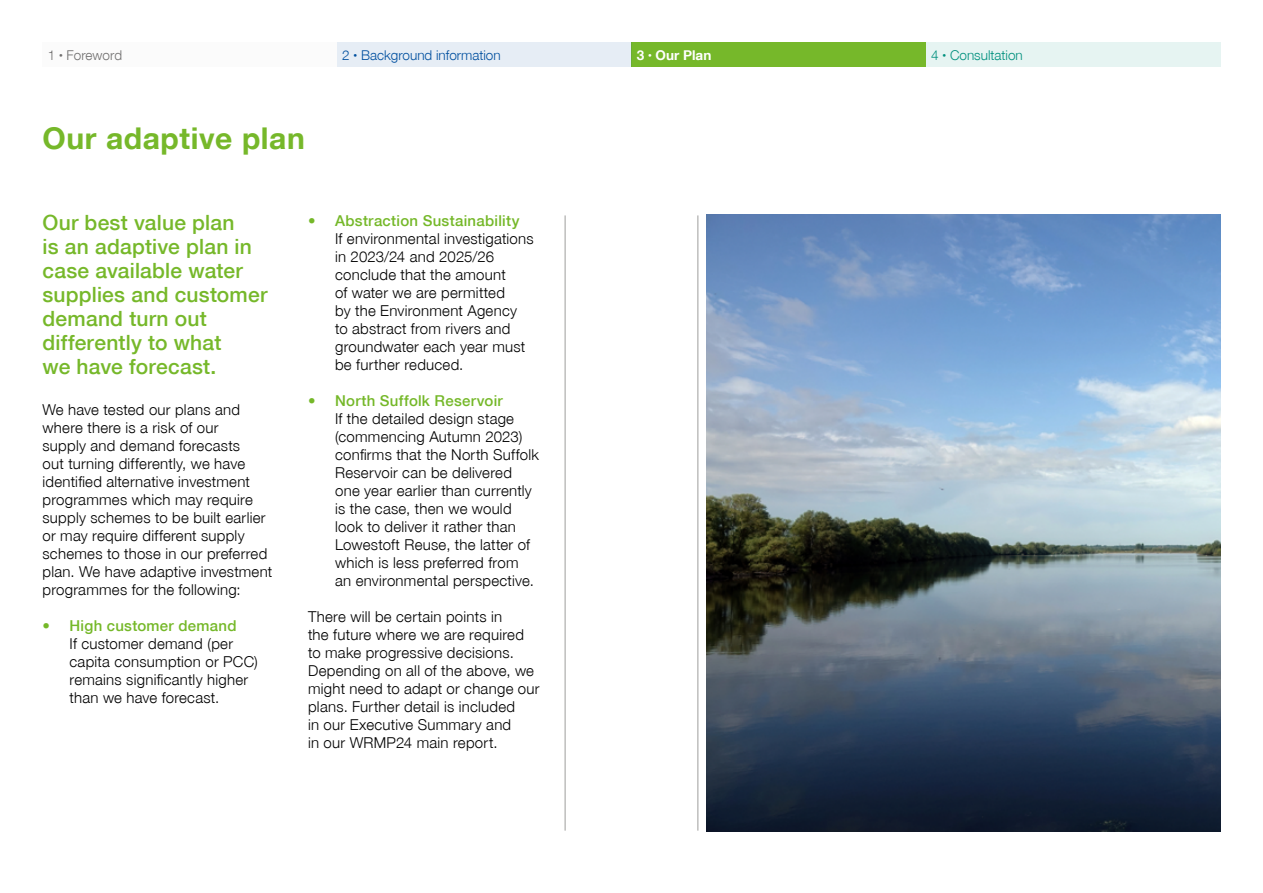
<style>
.page{position:relative;width:1263px;height:893px;background:#fff}
.page>*{position:absolute;margin:0;border:0;box-sizing:border-box;transform-origin:0 0}
.t1{font:30px "Helvetica Neue Bold WHAM";letter-spacing:.02em;color:#76b82a}
.t2{font:21px/24px "Helvetica Neue Medium WHAM";letter-spacing:.01em;color:#76b82a}
.t3{font:15px/18px "Helvetica Neue Light WHAM";letter-spacing:.015em;color:#000}
.t4{font:15px "Helvetica Neue Medium WHAM";letter-spacing:.02em;color:#75b829}
.t5{font:13.5px "Helvetica Neue Light WHAM";color:#004f9f}
.t6{font:13.5px "Helvetica Neue Light WHAM";color:#00907e}
.t7{font:13.5px "Helvetica Neue Light WHAM";color:#706f6f}
.t8{font:13.5px "Helvetica Neue Bold WHAM";color:#fff}
.s1{font-size:7.5px}
.s2{font-family:"Helvetica Neue Ultra Light WHAM";font-size:7.5px}
</style>
<div class="page">
<div style="left:43px;top:43px;width:294px;height:24px;background:#fbfbfb"></div>
<div style="left:631px;top:43px;width:295px;height:24px;background:#76b82a"></div>
<div style="left:926px;top:43px;width:294px;height:24px;background:#e6f4f2"></div>
<div style="left:337px;top:43px;width:294px;height:24px;background:#e6edf5"></div>
<hr style="left:565px;top:215px;width:1px;height:616px;background:#9d9d9c">
<hr style="left:698px;top:215px;width:1px;height:616px;background:#9d9d9c">
<img style="left:707px;top:215px;width:513px;height:616px">
<p class="t7" style="left:48px;top:47px;width:76px">1 <span class="s1">•</span> Foreword</p>
<p class="t5" style="left:342px;top:47px;width:160px">2 <span class="s1">•</span> Background information</p>
<p class="t8" style="left:637px;top:46px;width:76px">3 <span class="s1">•</span> Our Plan</p>
<p class="t6" style="left:931px;top:47px;width:93px">4 <span class="s2">•</span> Consultation</p>
<h1 class="t1" style="left:43px;top:120px;width:264px">Our adaptive plan</h1>
<h2 class="t2" style="left:43px;top:211px;width:226px">Our best value plan<br>is an adaptive plan in case available water supplies and customer demand turn out differently to what<br>we have forecast.</h2>
<p class="t3" style="left:43px;top:400px;width:231px">We have tested our plans and where there is a risk of our<br>supply and demand forecasts<br>out turning differently, we have identified alternative investment programmes which may require supply schemes to be built earlier or may require different supply schemes to those in our preferred plan. We have adaptive investment programmes for the following:</p>
<p class="t4" style="left:43px;top:616px;width:196px">• High customer demand</p>
<p class="t3" style="left:70px;top:634px;width:190px">If customer demand (per capita consumption or PCC) remains significantly higher than we have forecast.</p>
<p class="t4" style="left:308px;top:212px;width:213px">• Abstraction Sustainability</p>
<p class="t3" style="left:335px;top:229px;width:200px">If environmental investigations in 2023/24 and 2025/26 conclude that the amount<br>of water we are permitted<br>by the Environment Agency<br>to abstract from rivers and groundwater each year must be further reduced.</p>
<p class="t4" style="left:308px;top:392px;width:196px">• North Suffolk Reservoir</p>
<p class="t3" style="left:335px;top:409px;width:205px">If the detailed design stage (commencing Autumn 2023) confirms that the North Suffolk<br>Reservoir can be delivered one year earlier than currently is the case, then we would look to deliver it rather than<br>Lowestoft Reuse, the latter of which is less preferred from<br>an environmental perspective.</p>
<p class="t3" style="left:308px;top:607px;width:233px">There will be certain points in<br>the future where we are required to make progressive decisions.<br>Depending on all of the above, we might need to adapt or change our plans. Further detail is included<br>in our Executive Summary and<br>in our WRMP24 main report.</p>
</div>
